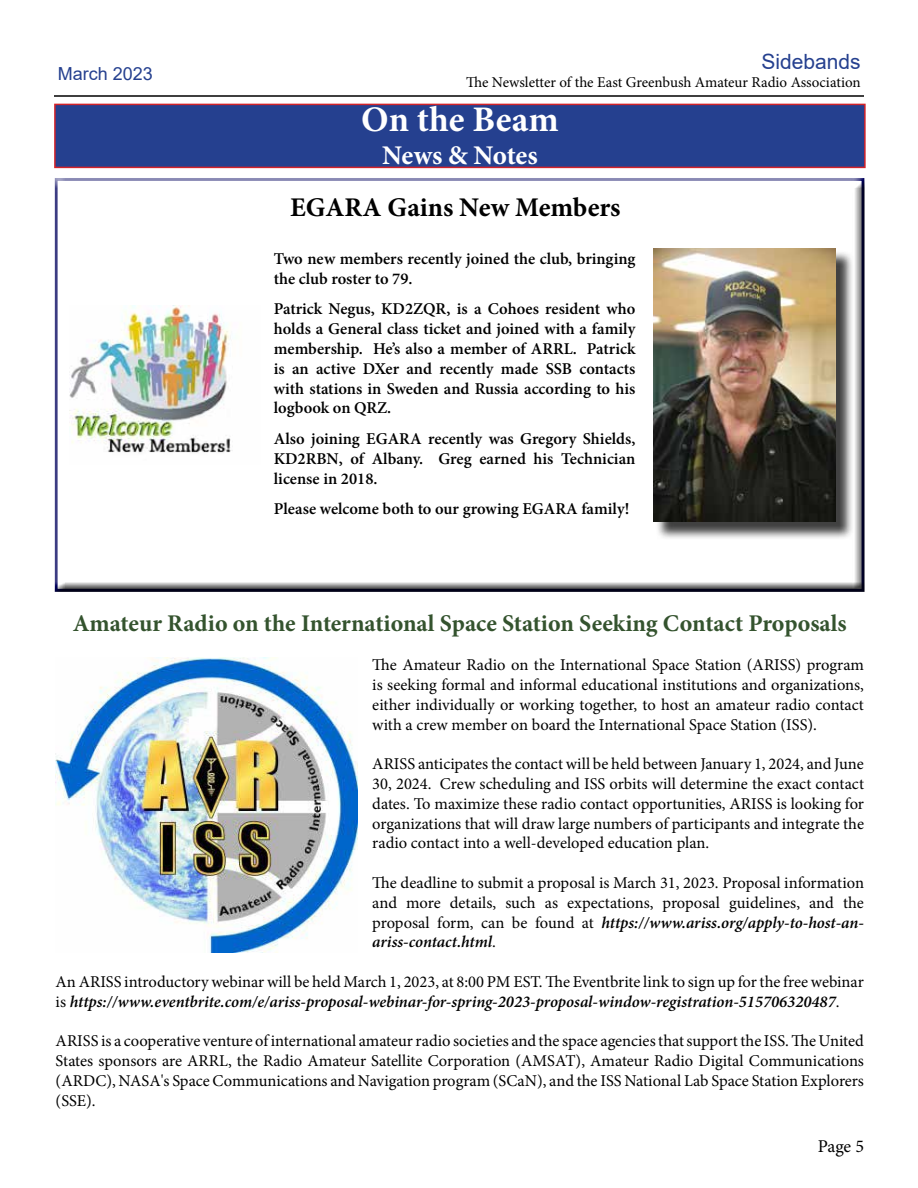
<style>
.page{position:relative;width:918px;height:1188px;background:#fff}
.page>*{position:absolute;margin:0;border:0;box-sizing:border-box;transform-origin:0 0}
.t1{font:700 36px "Minion Pro";color:#fff}
.t2{font:700 27px "Minion Pro";color:#000}
.t3{font:700 27px "Minion Pro";letter-spacing:-.01em;color:#fff}
.t4{font:700 24px "Minion Pro";color:#34532e}
.t5{font:21px "Arial";color:#25408f}
.t6{font:18px "Arial";color:#25408f}
.t7{font:18px "Minion Pro";color:#000}
.t8{font:16.5px/19.8px "Minion Pro";color:#000;text-align:justify}
.t9{font:600 16.5px/19.8px "Minion Pro";color:#000;text-align:justify}
.t10{font:italic 600 16.5px/19.8px "Minion Pro";color:#000}
.t11{font:15px "Minion Pro";letter-spacing:-.005em;color:#000}
.s1{font-weight:600;font-style:italic}
.s2{font-weight:400;font-style:normal}
</style>
<div class="page">
<hr style="left:54px;top:95px;width:810px;height:2px;background:#000">
<div style="left:55px;top:104px;width:810px;height:63px;background:#25408f"></div>
<div style="left:54px;top:104px;width:812px;height:64px;border:2px solid #d2232a"></div>
<img style="left:56px;top:657px;width:301px;height:295px">
<div style="left:53px;top:178px;width:813px;height:415px;background:#000;opacity:.75"></div>
<div style="left:656px;top:250px;width:198px;height:290px;background:#000;opacity:.75"></div>
<img style="left:653px;top:248px;width:182px;height:274px">
<img style="left:70px;top:305px;width:191px;height:160px">
<p class="t6" style="left:58px;top:61px;width:97px">March 2023</p>
<p class="t5" style="left:761px;top:47px;width:101px">Sidebands</p>
<p class="t11" style="left:466px;top:72px;width:396px">The Newsletter of the East Greenbush Amateur Radio Association</p>
<h1 class="t1" style="left:361px;top:94px;width:199px">On the Beam</h1>
<h2 class="t3" style="left:382px;top:136px;width:157px">News &amp; Notes</h2>
<h2 class="t2" style="left:290px;top:189px;width:332px">EGARA Gains New Members</h2>
<p class="t9" style="left:274px;top:249px;width:363px">Two new members recently joined the club, bringing the club roster to 79.</p>
<p class="t9" style="left:274px;top:299px;width:363px">Patrick Negus, KD2ZQR, is a Cohoes resident who holds a General class ticket and joined with a family membership. He’s also a member of ARRL. Patrick is an active DXer and recently made SSB contacts with stations in Sweden and Russia according to his logbook on QRZ.</p>
<p class="t9" style="left:274px;top:429px;width:363px">Also joining EGARA recently was Gregory Shields, KD2RBN, of Albany. Greg earned his Technician license in 2018.</p>
<p class="t9" style="left:274px;top:499px;width:357px">Please welcome both to our growing EGARA family!</p>
<h3 class="t4" style="left:73px;top:606px;width:776px">Amateur Radio on the International Space Station Seeking Contact Proposals</h3>
<p class="t8" style="left:372px;top:655px;width:493px">The Amateur Radio on the International Space Station (ARISS) program is seeking formal and informal educational institutions and organizations, either individually or working together, to host an amateur radio contact with a crew member on board the International Space Station (ISS).</p>
<p class="t8" style="left:372px;top:754px;width:493px">ARISS anticipates the contact will be held between January 1, 2024, and June 30, 2024. Crew scheduling and ISS orbits will determine the exact contact dates. To maximize these radio contact opportunities, ARISS is looking for organizations that will draw large numbers of participants and integrate the radio contact into a well-developed education plan.</p>
<p class="t8" style="left:372px;top:873px;width:493px">The deadline to submit a proposal is March 31, 2023. Proposal information and more details, such as expectations, proposal guidelines, and the proposal form, can be found at <span class="s1">https://www.ariss.org/apply-to-host-an&shy;ariss-contact.html</span>.</p>
<p class="t10" style="left:56px;top:972px;width:810px"><span class="s2">An ARISS introductory webinar will be held March 1, 2023, at 8:00 PM EST. The Eventbrite link to sign up for the free webinar is</span> https://www.eventbrite.com/e/ariss-proposal-webinar-for-spring-2023-proposal-window-registration-515706320487<span class="s2">.</span></p>
<p class="t8" style="left:56px;top:1031px;width:810px">ARISS is a cooperative venture of international amateur radio societies and the space agencies that support the ISS. The United States sponsors are ARRL, the Radio Amateur Satellite Corporation (AMSAT), Amateur Radio Digital Communications (ARDC), NASA's Space Communications and Navigation program (SCaN), and the ISS National Lab Space Station Explorers (SSE).</p>
<p class="t7" style="left:818px;top:1134px;width:48px">Page 5</p>
</div>
